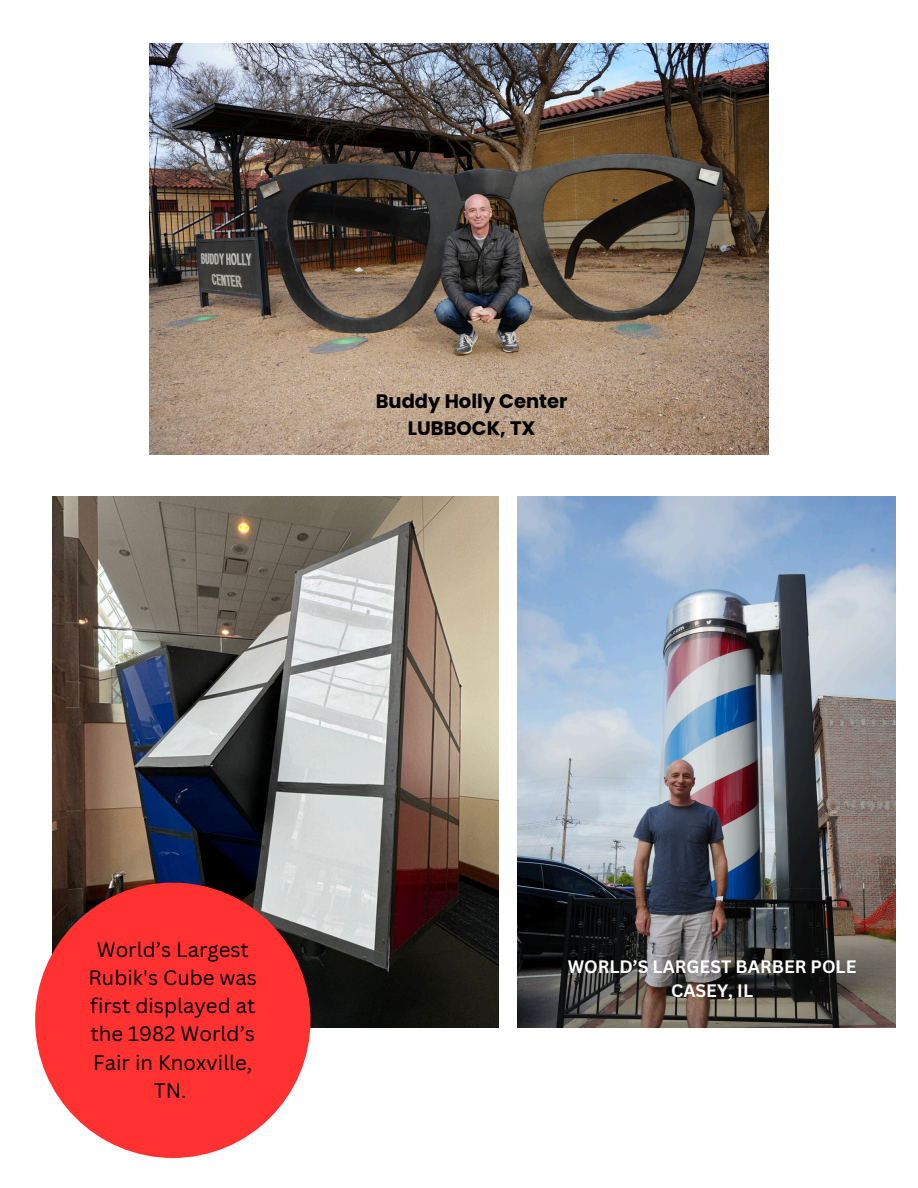
<style>
.page{position:relative;width:918px;height:1188px;background:#fff}
.page>*{position:absolute;margin:0;border:0;box-sizing:border-box;transform-origin:0 0}
.t1{font:20.4px/28.2px "Canva Sans";color:#000;text-align:center}
.t2{font:700 19.5px/27px "Poppins";color:#000;text-align:center}
.t3{font:700 17.55px "Canva Sans";color:#fff}
</style>
<div class="page">
<img style="left:150px;top:43px;width:619px;height:412px">
<img style="left:53px;top:497px;width:445px;height:531px">
<div style="left:35px;top:883px;width:276px;height:275px;background:#ff3131;border-radius:50%"></div>
<img style="left:517px;top:497px;width:378px;height:531px">
<p class="t2" style="left:376px;top:387px;width:193px">Buddy Holly Center<br>LUBBOCK, TX</p>
<h2 class="t1" style="left:89px;top:935px;width:170px">World’s Largest<br>Rubik's Cube was first displayed at the 1982 World’s<br>Fair in Knoxville,<br>TN.</h2>
<p class="t3" style="left:568px;top:954px;width:290px">WORLD’S LARGEST BARBER POLE</p>
<p class="t3" style="left:671px;top:978px;width:84px">CASEY, IL</p>
</div>
